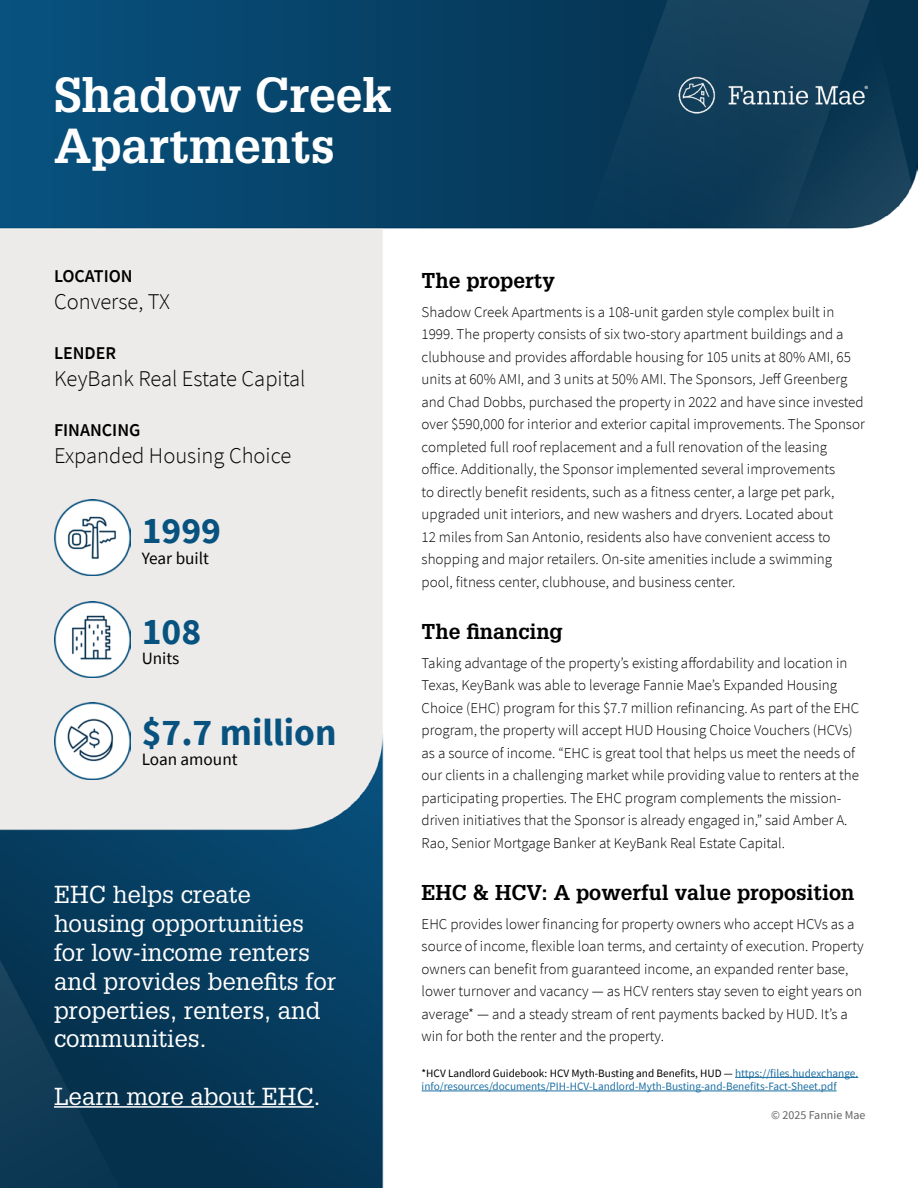
<style>
.page{position:relative;width:918px;height:1188px;background:#fff}
.page>*{position:absolute;margin:0;border:0;box-sizing:border-box;transform-origin:0 0}
.t1{font:700 48px/51px "Glypha LT Std";color:#fff}
.Big_blue_number{font:700 37.5px "Source Sans Pro";color:#085280}
.Callout{font:24px/28.8px "Glypha LT Std";color:#fff}
.Detail__P{font:300 22.5px "Source Sans Pro";color:#000}
.t2{font:700 21px "Glypha LT Std";color:#000}
.Detail_name__P{font:600 18px "Source Sans Pro";color:#000}
.BBB_subhead{font:17.25px "Source Sans Pro";color:#000}
.Body_Copy{font:300 15px/22.5px "Source Sans Pro";color:#000}
.Copyright{font:12px "Source Sans Pro";color:#636363}
.Footnote{font:11.25px/13.5px "Source Sans Pro";color:#1c6fa3}
.s1{color:#000}
</style>
<div class="page">
<img style="left:0;top:0;width:918px;height:1188px">
<hr style="left:54px;top:1106px;width:260px;height:2px;background:#fff">
<img style="left:666px;top:63px;width:211px;height:63px">
<hr style="left:735px;top:1077px;width:123px;height:1px;background:#1c6fa3">
<hr style="left:422px;top:1091px;width:415px;height:1px;background:#1c6fa3">
<img style="left:54px;top:499px;width:77px;height:77px">
<img style="left:54px;top:601px;width:77px;height:77px">
<img style="left:54px;top:703px;width:77px;height:77px">
<h1 class="t1" style="left:54px;top:68px;width:339px">Shadow Creek<br>Apartments</h1>
<p class="Detail_name__P" style="left:54px;top:264px;width:80px">LOCATION</p>
<p class="Detail__P" style="left:54px;top:288px;width:118px">Converse, TX</p>
<p class="Detail_name__P" style="left:54px;top:341px;width:64px">LENDER</p>
<p class="Detail__P" style="left:54px;top:365px;width:253px">KeyBank Real Estate Capital</p>
<p class="Detail_name__P" style="left:54px;top:418px;width:88px">FINANCING</p>
<p class="Detail__P" style="left:54px;top:442px;width:239px">Expanded Housing Choice</p>
<p class="Big_blue_number" style="left:142px;top:505px;width:81px">1999</p>
<p class="BBB_subhead" style="left:142px;top:547px;width:69px">Year built</p>
<p class="Big_blue_number" style="left:142px;top:606px;width:61px">108</p>
<p class="BBB_subhead" style="left:142px;top:648px;width:39px">Units</p>
<p class="Big_blue_number" style="left:142px;top:707px;width:196px">$7.7 million</p>
<p class="BBB_subhead" style="left:142px;top:749px;width:97px">Loan amount</p>
<p class="Callout" style="left:54px;top:880px;width:284px">EHC helps create housing opportunities for low-income renters and provides benefits for properties, renters, and communities.</p>
<p class="Callout" style="left:54px;top:1082px;width:268px">Learn more about EHC.</p>
<h2 class="t2" style="left:422px;top:267px;width:135px">The property</h2>
<p class="Body_Copy" style="left:422px;top:301px;width:445px">Shadow Creek Apartments is a 108-unit garden style complex built in 1999. The property consists of six two-story apartment buildings and a clubhouse and provides affordable housing for 105 units at 80% AMI, 65 units at 60% AMI, and 3 units at 50% AMI. The Sponsors, Jeff Greenberg and Chad Dobbs, purchased the property in 2022 and have since invested over $590,000 for interior and exterior capital improvements. The Sponsor completed full roof replacement and a full renovation of the leasing office. Additionally, the Sponsor implemented several improvements<br>to directly benefit residents, such as a fitness center, a large pet park, upgraded unit interiors, and new washers and dryers. Located about<br>12 miles from San Antonio, residents also have convenient access to shopping and major retailers. On-site amenities include a swimming pool, fitness center, clubhouse, and business center.</p>
<h2 class="t2" style="left:422px;top:618px;width:143px">The financing</h2>
<p class="Body_Copy" style="left:422px;top:652px;width:439px">Taking advantage of the property’s existing affordability and location in Texas, KeyBank was able to leverage Fannie Mae’s Expanded Housing Choice (EHC) program for this $7.7 million refinancing. As part of the EHC program, the property will accept HUD Housing Choice Vouchers (HCVs) as a source of income. “EHC is great tool that helps us meet the needs of our clients in a challenging market while providing value to renters at the participating properties. The EHC program complements the mission&shy;driven initiatives that the Sponsor is already engaged in,” said Amber A.<br>Rao, Senior Mortgage Banker at KeyBank Real Estate Capital.</p>
<h2 class="t2" style="left:422px;top:879px;width:434px">EHC &amp; HCV: A powerful value proposition</h2>
<p class="Body_Copy" style="left:422px;top:913px;width:443px">EHC provides lower financing for property owners who accept HCVs as a source of income, flexible loan terms, and certainty of execution. Property owners can benefit from guaranteed income, an expanded renter base, lower turnover and vacancy — as HCV renters stay seven to eight years on average* — and a steady stream of rent payments backed by HUD. It’s a win for both the renter and the property.</p>
<p class="Footnote" style="left:422px;top:1066px;width:438px"><span class="s1">*HCV Landlord Guidebook: HCV Myth-Busting and Benefits, HUD —</span> https://files.hudexchange. info/resources/documents/PIH-HCV-Landlord-Myth-Busting-and-Benefits-Fact-Sheet.pdf</p>
<p class="Copyright" style="left:771px;top:1107px;width:96px">© 2025 Fannie Mae</p>
</div>
